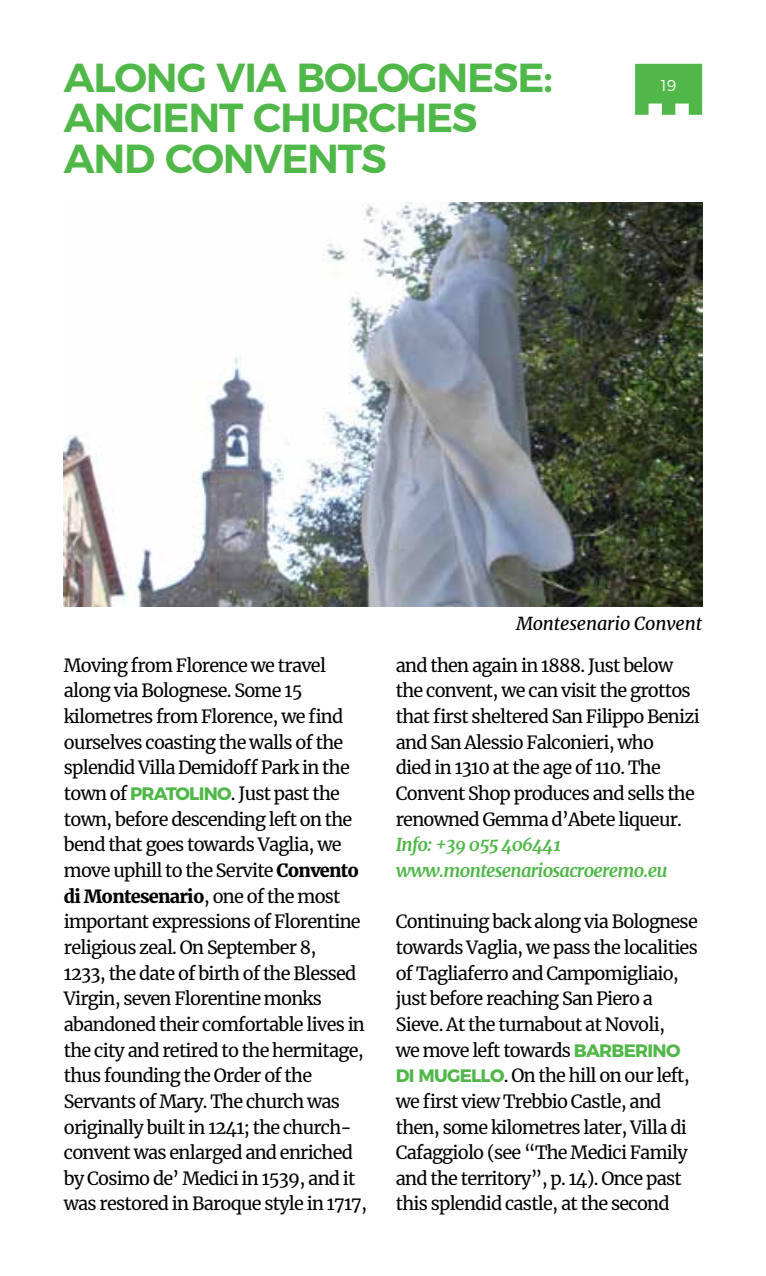
<style>
.page{position:relative;width:766px;height:1276px;background:#fff}
.page>*{position:absolute;margin:0;border:0;box-sizing:border-box;transform-origin:0 0}
.t1{font:600 40.5px/40.5px "Montserrat";letter-spacing:-.03em;color:#50b848}
.t2{font:18px/25.7px "Merriweather";letter-spacing:-.04em;color:#000}
.t3{font:italic 700 18px/25.7px "Merriweather";letter-spacing:-.04em;color:#50b848}
.t4{font:italic 18px "Merriweather";letter-spacing:-.01em;color:#000}
.t5{font:300 15.75px "Montserrat";color:#fff}
.s1{font-family:"Montserrat";font-weight:700;color:#50b848}
.s2{font-weight:900}
</style>
<div class="page">
<img style="left:64px;top:202px;width:638px;height:404px">
<svg style="left:635px;top:64px;width:67px;height:51px;background:#60be59"></svg>
<h1 class="t1" style="left:64px;top:54px;width:490px">ALONG VIA BOLOGNESE:<br>ANCIENT CHURCHES<br>AND CONVENTS</h1>
<p class="t5" style="left:660px;top:73px;width:17px">19</p>
<p class="t4" style="left:516px;top:611px;width:187px">Montesenario Convent</p>
<p class="t2" style="left:64px;top:652px;width:305px">Moving from Florence we travel along via Bolognese. Some 15 kilometres from Florence, we find ourselves coasting the walls of the splendid Villa Demidoff Park in the town of <span class="s1">PRATOLINO</span>. Just past the town, before descending left on the bend that goes towards Vaglia, we move uphill to the Servite <span class="s2">Convento di Montesenario</span>, one of the most important expressions of Florentine religious zeal. On September 8,<br>1233, the date of birth of the Blessed Virgin, seven Florentine monks abandoned their comfortable lives in the city and retired to the hermitage, thus founding the Order of the Servants of Mary. The church was originally built in 1241; the church&shy;convent was enlarged and enriched by Cosimo de’ Medici in 1539, and it was restored in Baroque style in 1717,</p>
<p class="t2" style="left:395px;top:652px;width:305px">and then again in 1888. Just below the convent, we can visit the grottos that first sheltered San Filippo Benizi and San Alessio Falconieri, who<br>died in 1310 at the age of 110. The Convent Shop produces and sells the renowned Gemma d’Abete liqueur.</p>
<p class="t3" style="left:395px;top:831px;width:273px">Info: +39 055 406441 www.montesenariosacroeremo.eu</p>
<p class="t2" style="left:395px;top:908px;width:303px">Continuing back along via Bolognese towards Vaglia, we pass the localities of Tagliaferro and Campomigliaio, just before reaching San Piero a Sieve. At the turnabout at Novoli,<br>we move left towards <span class="s1">BARBERINO DI MUGELLO</span>. On the hill on our left, we first view Trebbio Castle, and then, some kilometres later, Villa di Cafaggiolo (see “The Medici Family and the territory”, p. 14). Once past this splendid castle, at the second</p>
</div>
